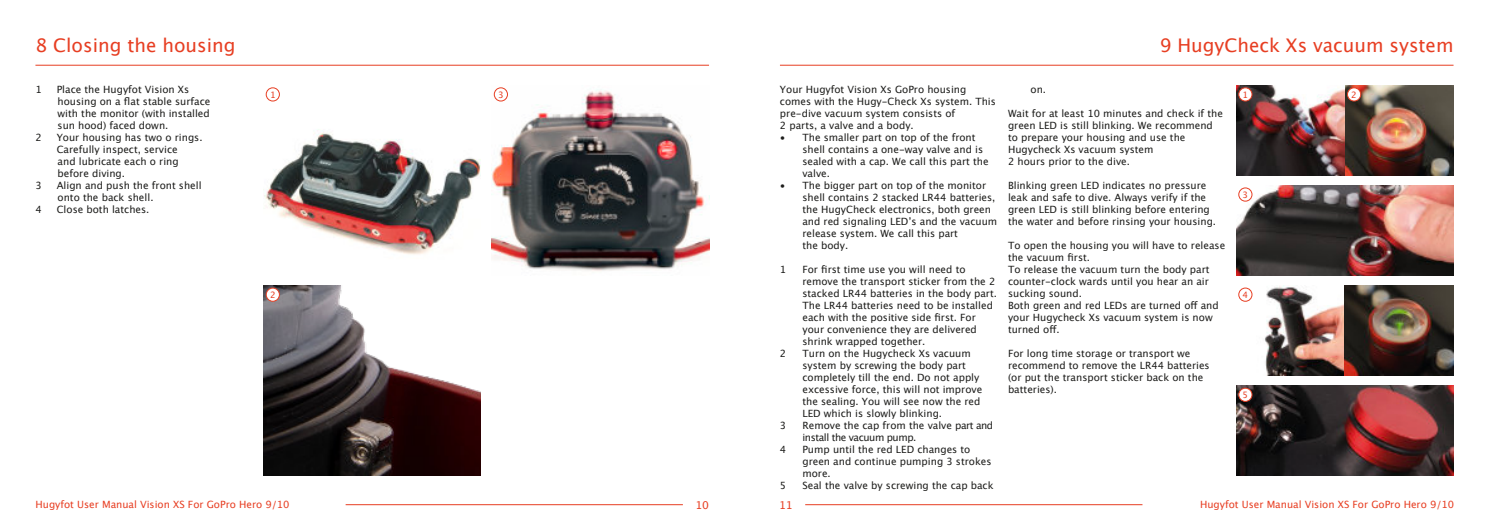
<style>
.page{position:relative;width:1489px;height:525px;background:#fff}
.page>*{position:absolute;margin:0;border:0;box-sizing:border-box;transform-origin:0 0}
.t1{font:18.75px "Lucida Grande";color:#e73e22}
.t2{font:10.75px "Lucida Grande";color:#e73e22}
.t3{font:10px/12px "Lucida Grande";color:#1d1d1b}
.t4{font:10px "Lucida Grande";color:#e73e22}
.t5{font:10px/12px "Lucida Grande";letter-spacing:-.04em;color:#1d1d1b}
.t6{font:8.88px "Lucida Grande";color:#e73e22}
</style>
<div class="page">
<hr style="left:805px;top:504px;width:337px;height:1px;background:#e73e22">
<hr style="left:345px;top:504px;width:338px;height:1px;background:#e73e22">
<img style="left:1236px;top:185px;width:217px;height:90px">
<img style="left:1236px;top:385px;width:217px;height:90px">
<img style="left:1238px;top:285px;width:215px;height:90px">
<img style="left:1236px;top:85px;width:217px;height:90px">
<hr style="left:35px;top:65px;width:674px;height:1px;background:#e73e22">
<hr style="left:780px;top:65px;width:673px;height:1px;background:#e73e22">
<img style="left:263px;top:99px;width:218px;height:156px">
<img style="left:491px;top:87px;width:218px;height:184px">
<img style="left:264px;top:285px;width:217px;height:190px">
<div style="left:266px;top:88px;width:13px;height:13px;background:#fff;border:1px solid #e73e22;border-radius:50%"></div>
<div style="left:494px;top:88px;width:13px;height:13px;background:#fff;border:1px solid #e73e22;border-radius:50%"></div>
<div style="left:266px;top:288px;width:13px;height:13px;background:#fff;border:1px solid #e73e22;border-radius:50%"></div>
<div style="left:1238px;top:288px;width:13px;height:13px;background:#fff;border:1px solid #e73e22;border-radius:50%"></div>
<div style="left:1238px;top:88px;width:13px;height:13px;background:#fff;border:1px solid #e73e22;border-radius:50%"></div>
<div style="left:1238px;top:388px;width:13px;height:13px;background:#fff;border:1px solid #e73e22;border-radius:50%"></div>
<div style="left:1238px;top:188px;width:13px;height:13px;background:#fff;border:1px solid #e73e22;border-radius:50%"></div>
<div style="left:1347px;top:88px;width:13px;height:13px;background:#fff;border:1px solid #e73e22;border-radius:50%"></div>
<h1 class="t1" style="left:35px;top:38px;width:202px">8 Closing the housing</h1>
<h1 class="t1" style="left:1159px;top:38px;width:295px">9 HugyCheck Xs vacuum system</h1>
<p class="t3" style="left:35px;top:84px;width:8px">1</p>
<p class="t3" style="left:57px;top:84px;width:155px">Place the Hugyfot Vision Xs housing on a flat stable surface with the monitor (with installed sun hood) faced down.</p>
<p class="t3" style="left:35px;top:132px;width:8px">2</p>
<p class="t3" style="left:57px;top:132px;width:147px">Your housing has two o rings.<br>Carefully inspect, service<br>and lubricate each o ring before diving.</p>
<p class="t3" style="left:35px;top:180px;width:8px">3</p>
<p class="t3" style="left:57px;top:180px;width:146px">Align and push the front shell onto the back shell.</p>
<p class="t3" style="left:35px;top:204px;width:8px">4</p>
<p class="t3" style="left:57px;top:204px;width:94px">Close both latches.</p>
<p class="t3" style="left:780px;top:84px;width:217px">Your Hugyfot Vision Xs GoPro housing comes with the Hugy-Check Xs system. This pre-dive vacuum system consists of<br>2 parts, a valve and a body.</p>
<p class="t3" style="left:802px;top:132px;width:188px;text-indent:-22px">• The smaller part on top of the front shell contains a one-way valve and is sealed with a cap. We call this part the valve.</p>
<p class="t3" style="left:802px;top:180px;width:196px;text-indent:-22px">• The bigger part on top of the monitor shell contains 2 stacked LR44 batteries, the HugyCheck electronics, both green and red signaling LEDʼs and the vacuum release system. We call this part<br>the body.</p>
<p class="t3" style="left:780px;top:264px;width:8px">1</p>
<p class="t3" style="left:802px;top:264px;width:196px">For first time use you will need to remove the transport sticker from the 2 stacked LR44 batteries in the body part.<br>The LR44 batteries need to be installed each with the positive side first. For your convenience they are delivered shrink wrapped together.</p>
<p class="t3" style="left:780px;top:348px;width:8px">2</p>
<p class="t3" style="left:802px;top:348px;width:181px">Turn on the Hugycheck Xs vacuum system by screwing the body part completely till the end. Do not apply excessive force, this will not improve the sealing. You will see now the red LED which is slowly blinking.</p>
<p class="t3" style="left:780px;top:420px;width:8px">3</p>
<p class="t5" style="left:802px;top:420px;width:192px">Remove the cap from the valve part and install the vacuum pump.</p>
<p class="t3" style="left:780px;top:444px;width:8px">4</p>
<p class="t3" style="left:802px;top:444px;width:190px">Pump until the red LED changes to green and continue pumping 3 strokes more.</p>
<p class="t3" style="left:780px;top:480px;width:8px">5</p>
<p class="t3" style="left:802px;top:480px;width:193px">Seal the valve by screwing the cap back</p>
<p class="t3" style="left:1030px;top:84px;width:17px">on.</p>
<p class="t3" style="left:1007px;top:108px;width:216px">Wait for at least 10 minutes and check if the green LED is still blinking. We recommend to prepare your housing and use the Hugycheck Xs vacuum system<br>2 hours prior to the dive.</p>
<p class="t3" style="left:1007px;top:180px;width:209px">Blinking green LED indicates no pressure leak and safe to dive. Always verify if the green LED is still blinking before entering the water and before rinsing your housing.</p>
<p class="t3" style="left:1007px;top:240px;width:219px">To open the housing you will have to release the vacuum first.<br>To release the vacuum turn the body part counter-clock wards until you hear an air sucking sound.<br>Both green and red LEDs are turned off and your Hugycheck Xs vacuum system is now turned off.</p>
<p class="t3" style="left:1007px;top:348px;width:203px">For long time storage or transport we recommend to remove the LR44 batteries (or put the transport sticker back on the batteries).</p>
<p class="t6" style="left:270px;top:91px;width:7px">1</p>
<p class="t6" style="left:498px;top:91px;width:7px">3</p>
<p class="t6" style="left:1242px;top:91px;width:7px">1</p>
<p class="t6" style="left:1351px;top:91px;width:7px">2</p>
<p class="t6" style="left:1242px;top:191px;width:7px">3</p>
<p class="t6" style="left:270px;top:291px;width:7px">2</p>
<p class="t6" style="left:1242px;top:291px;width:7px">4</p>
<p class="t6" style="left:1242px;top:391px;width:7px">5</p>
<p class="t4" style="left:35px;top:500px;width:256px">Hugyfot User Manual Vision XS For GoPro Hero 9/10</p>
<p class="t2" style="left:695px;top:500px;width:15px">10</p>
<p class="t2" style="left:779px;top:500px;width:15px">11</p>
<p class="t4" style="left:1199px;top:500px;width:256px">Hugyfot User Manual Vision XS For GoPro Hero 9/10</p>
</div>
